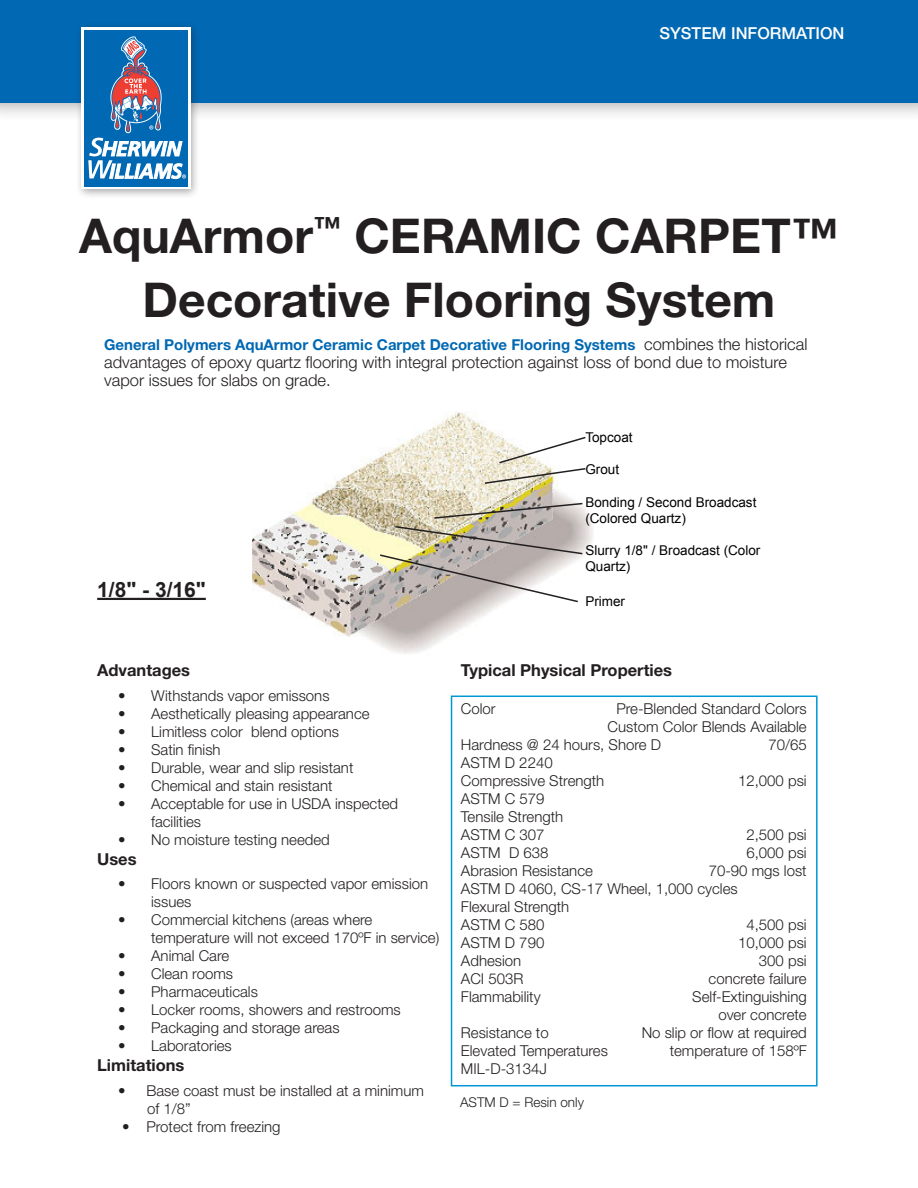
<style>
.page{position:relative;width:918px;height:1188px;background:#fff}
.page>*{position:absolute;margin:0;border:0;box-sizing:border-box;transform-origin:0 0}
.t1{font:700 48px "Helvetica Neue LT Std";color:#231f20}
.t2{font:700 21px "Arial";color:#231f20}
.body_copy_small{font:300 16.5px/18px "Helvetica Neue LT Std";color:#231f20}
.body_copy_small-2{font:700 16.5px "Helvetica Neue LT Std";color:#231f20}
.sub_head{font:500 16.5px "Helvetica Neue LT Std";color:#fff}
.t3{font:300 15px/18px "Helvetica Neue LT Std";color:#231f20}
.body_copy_small-3{font:700 15px "Helvetica Neue LT Std";color:#0168b3}
.t4{font:13.5px/16.2px "Arial";color:#000}
.body_copy_small-4{font:300 13.5px "Helvetica Neue LT Std";color:#231f20}
.s1{font-weight:300;font-size:16.5px;color:#231f20}
</style>
<div class="page">
<div style="left:0;top:0;width:918px;height:123px;background:#231f20;opacity:.49"></div>
<div style="left:0;top:0;width:918px;height:102px;background:#0168b3"></div>
<div style="left:75px;top:21px;width:126px;height:178px;background:#231f20;opacity:.4"></div>
<div style="left:81px;top:27px;width:109px;height:162px;background:#fff"></div>
<div style="left:84px;top:30px;width:104px;height:156px;background:#0168b3"></div>
<svg style="left:88px;top:36px;width:98px;height:144px"></svg>
<div style="left:451px;top:696px;width:367px;height:390px;border:2px solid #0097d2"></div>
<img style="left:253px;top:411px;width:340px;height:243px">
<hr style="left:97px;top:598px;width:109px;height:2px;background:#231f20">
<svg style="left:378px;top:502px;width:206px;height:101px;background:#c3bcb0"></svg>
<svg style="left:483px;top:436px;width:104px;height:49px"></svg>
<p class="sub_head" style="left:660px;top:23px;width:186px">SYSTEM INFORMATION</p>
<p class="t1" style="left:79px;top:206px;width:761px">AquArmor<sup>™</sup> CERAMIC CARPET™</p>
<p class="t1" style="left:143px;top:270px;width:634px">Decorative Flooring System</p>
<p class="body_copy_small-3" style="left:104px;top:335px;width:705px">General Polymers AquArmor Ceramic Carpet Decorative Flooring Systems <span class="s1">combines the historical</span></p>
<p class="body_copy_small" style="left:104px;top:353px;width:684px">advantages of epoxy quartz flooring with integral protection against loss of bond due to moisture vapor issues for slabs on grade.</p>
<p class="t2" style="left:97px;top:575px;width:110px">1/8" - 3/16"</p>
<p class="t4" style="left:585px;top:429px;width:49px">Topcoat</p>
<p class="t4" style="left:585px;top:462px;width:35px">Grout</p>
<p class="t4" style="left:585px;top:494px;width:173px">Bonding / Second Broadcast (Colored Quartz)</p>
<p class="t4" style="left:585px;top:543px;width:177px">Slurry 1/8" / Broadcast (Color<br>Quartz)</p>
<p class="t4" style="left:585px;top:593px;width:41px">Primer</p>
<p class="body_copy_small-2" style="left:97px;top:660px;width:94px">Advantages</p>
<p class="t3" style="left:118px;top:686px;width:213px">• Withstands vapor emissons</p>
<p class="t3" style="left:118px;top:704px;width:253px">• Aesthetically pleasing appearance</p>
<p class="t3" style="left:118px;top:722px;width:222px">• Limitless color blend options</p>
<p class="t3" style="left:118px;top:740px;width:104px">• Satin finish</p>
<p class="t3" style="left:118px;top:758px;width:237px">• Durable, wear and slip resistant</p>
<p class="t3" style="left:118px;top:776px;width:216px">• Chemical and stain resistant</p>
<p class="t3" style="left:151px;top:794px;width:249px;text-indent:-33px">• Acceptable for use in USDA inspected facilities</p>
<p class="t3" style="left:118px;top:830px;width:213px">• No moisture testing needed</p>
<p class="body_copy_small-2" style="left:97px;top:848px;width:41px">Uses</p>
<p class="t3" style="left:151px;top:875px;width:278px;text-indent:-33px">• Floors known or suspected vapor emission issues</p>
<p class="t3" style="left:118px;top:911px;width:256px">• Commercial kitchens (areas where</p>
<p class="t3" style="left:151px;top:929px;width:290px">temperature will not exceed 170ºF in service)</p>
<p class="t3" style="left:118px;top:947px;width:113px">• Animal Care</p>
<p class="t3" style="left:118px;top:965px;width:117px">• Clean rooms</p>
<p class="t3" style="left:118px;top:983px;width:141px">• Pharmaceuticals</p>
<p class="t3" style="left:118px;top:1001px;width:284px">• Locker rooms, showers and restrooms</p>
<p class="t3" style="left:118px;top:1019px;width:223px">• Packaging and storage areas</p>
<p class="t3" style="left:118px;top:1037px;width:115px">• Laboratories</p>
<p class="body_copy_small-2" style="left:97px;top:1055px;width:89px">Limitations</p>
<p class="t3" style="left:118px;top:1081px;width:307px">• Base coast must be installed at a minimum</p>
<p class="t3" style="left:147px;top:1099px;width:45px">of 1/8”</p>
<p class="t3" style="left:122px;top:1117px;width:160px">• Protect from freezing</p>
<p class="body_copy_small-2" style="left:461px;top:660px;width:213px">Typical Physical Properties</p>
<p class="t3" style="left:461px;top:700px;width:36px">Color</p>
<p class="t3" style="left:616px;top:700px;width:192px">Pre-Blended Standard Colors</p>
<p class="t3" style="left:608px;top:718px;width:201px">Custom Color Blends Available</p>
<p class="t3" style="left:461px;top:736px;width:202px">Hardness @ 24 hours, Shore D</p>
<p class="t3" style="left:768px;top:736px;width:40px">70/65</p>
<p class="t3" style="left:461px;top:754px;width:93px">ASTM D 2240</p>
<p class="t3" style="left:461px;top:772px;width:145px">Compressive Strength</p>
<p class="t3" style="left:738px;top:772px;width:70px">12,000 psi</p>
<p class="t3" style="left:461px;top:790px;width:85px">ASTM C 579</p>
<p class="t3" style="left:461px;top:808px;width:104px">Tensile Strength</p>
<p class="t3" style="left:461px;top:826px;width:85px">ASTM C 307</p>
<p class="t3" style="left:746px;top:826px;width:62px">2,500 psi</p>
<p class="t3" style="left:461px;top:844px;width:89px">ASTM D 638</p>
<p class="t3" style="left:746px;top:844px;width:62px">6,000 psi</p>
<p class="t3" style="left:461px;top:862px;width:133px">Abrasion Resistance</p>
<p class="t3" style="left:709px;top:862px;width:100px">70-90 mgs lost</p>
<p class="t3" style="left:461px;top:880px;width:278px">ASTM D 4060, CS-17 Wheel, 1,000 cycles</p>
<p class="t3" style="left:461px;top:898px;width:110px">Flexural Strength</p>
<p class="t3" style="left:461px;top:916px;width:85px">ASTM C 580</p>
<p class="t3" style="left:746px;top:916px;width:62px">4,500 psi</p>
<p class="t3" style="left:461px;top:934px;width:85px">ASTM D 790</p>
<p class="t3" style="left:738px;top:934px;width:70px">10,000 psi</p>
<p class="t3" style="left:461px;top:952px;width:62px">Adhesion</p>
<p class="t3" style="left:759px;top:952px;width:49px">300 psi</p>
<p class="t3" style="left:461px;top:970px;width:64px">ACI 503R</p>
<p class="t3" style="left:709px;top:970px;width:100px">concrete failure</p>
<p class="t3" style="left:461px;top:988px;width:81px">Flammability</p>
<p class="t3" style="left:692px;top:988px;width:116px">Self-Extinguishing</p>
<p class="t3" style="left:718px;top:1006px;width:90px">over concrete</p>
<p class="t3" style="left:461px;top:1024px;width:89px">Resistance to</p>
<p class="t3" style="left:642px;top:1024px;width:167px">No slip or flow at required</p>
<p class="t3" style="left:461px;top:1042px;width:148px">Elevated Temperatures</p>
<p class="t3" style="left:670px;top:1042px;width:139px">temperature of 158ºF</p>
<p class="t3" style="left:461px;top:1060px;width:88px">MIL-D-3134J</p>
<p class="body_copy_small-4" style="left:460px;top:1094px;width:125px">ASTM D = Resin only</p>
</div>
